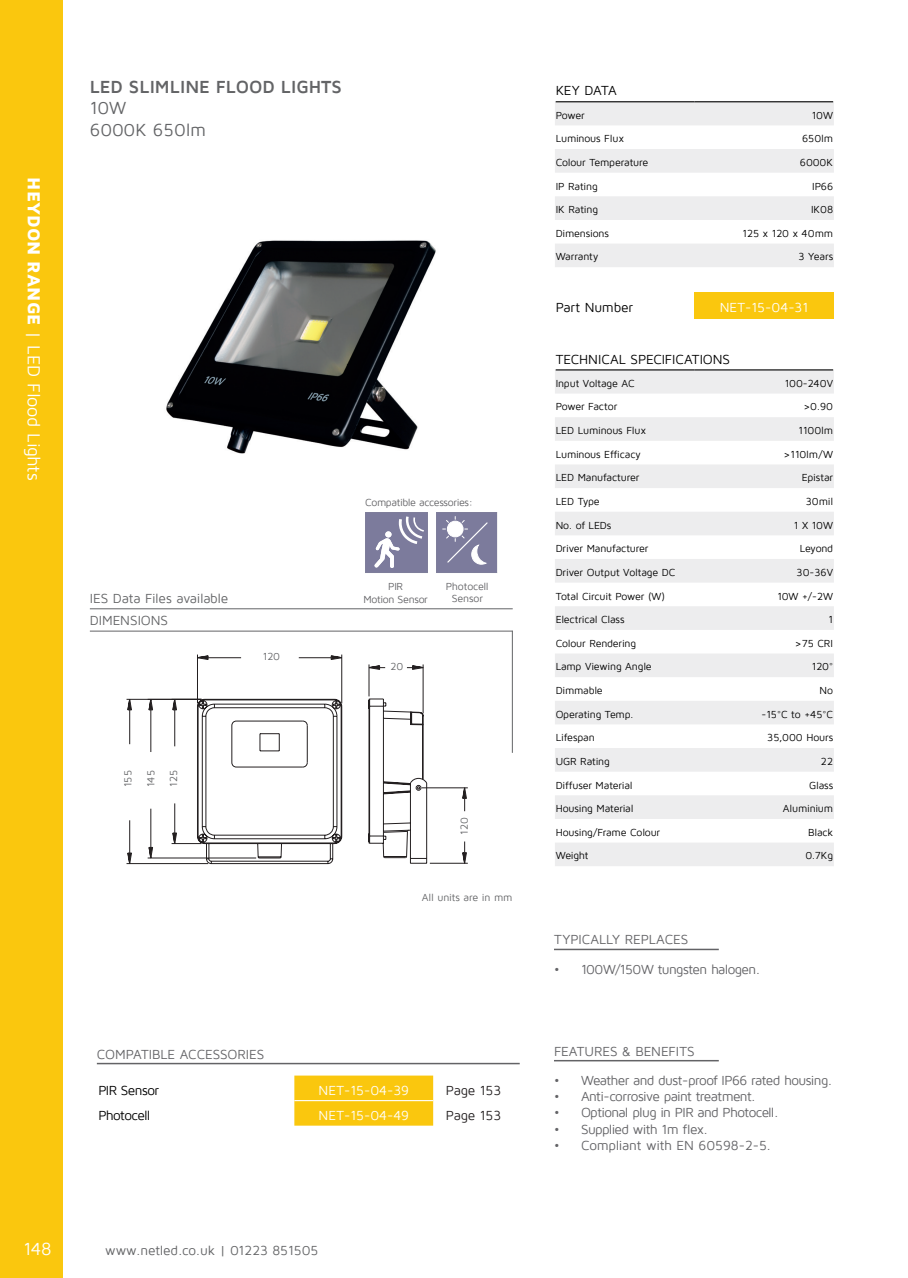
<style>
.page{position:relative;width:908px;height:1278px;background:#fff}
.page>*{position:absolute;margin:0;border:0;box-sizing:border-box;transform-origin:0 0}
.t1{font:18px "Maven Pro";letter-spacing:-.01em;color:#fff}
.t2{font:700 18px "Maven Pro";color:#636466}
.t3{font:18px "Maven Pro";color:#636466}
.Cell_Right_Header{font:13.5px "Maven Pro";letter-spacing:-.04em;color:#636366}
.t4{font:13.5px "Maven Pro";letter-spacing:-.015em;color:#636466}
.Body_Text{font:13.5px "Maven Pro";letter-spacing:-.02em;color:#000}
.Body_Text-2{font:13.5px "Maven Pro";letter-spacing:-.005em;color:#fff}
.Cell_Right_Header-2{font:13.5px "Maven Pro";letter-spacing:-.015em;color:#636366}
.Cell_Right_Header-3{font:13.5px "Maven Pro";letter-spacing:-.01em;color:#636366}
.Body_Text-3{font:13.5px "Maven Pro";letter-spacing:-.04em;color:#000}
.Cell_Right_Header-4{font:13.5px "Maven Pro";letter-spacing:-.005em;color:#636366}
.Cell_Right_Header-5{font:13.5px "Maven Pro";color:#636366}
.Body_Text-4{font:13.5px "Maven Pro";letter-spacing:-.015em;color:#231f20}
.t5{font:10.5px "Maven Pro";letter-spacing:-.015em;color:#000}
.t6{font:10.5px "Maven Pro";letter-spacing:-.03em;color:#636366}
._0_OtherBody{font:10.5px "Maven Pro";letter-spacing:-.015em;color:#636466}
.t7{font:10.5px "Maven Pro";letter-spacing:-.01em;color:#636366}
.s1{font-weight:900}
</style>
<div class="page">
<hr style="left:554px;top:948px;width:164px;height:2px;background:#636366">
<hr style="left:554px;top:1060px;width:164px;height:1px;background:#636366">
<hr style="left:512px;top:631px;width:1px;height:122px;background:#636466">
<hr style="left:90px;top:608px;width:422px;height:1px;background:#636466">
<hr style="left:90px;top:631px;width:422px;height:1px;background:#636466">
<div style="left:0;top:0;width:63px;height:1278px;background:#fac70e"></div>
<svg style="left:555px;top:102px;width:279px;height:764px"></svg>
<div style="left:694px;top:293px;width:140px;height:26px;background:#fac70e"></div>
<hr style="left:555px;top:101px;width:139px;height:1px;background:#000">
<hr style="left:694px;top:101px;width:139px;height:1px;background:#000">
<hr style="left:555px;top:369px;width:139px;height:1px;background:#000">
<hr style="left:694px;top:369px;width:139px;height:1px;background:#000">
<svg style="left:128px;top:654px;width:340px;height:210px"></svg>
<svg style="left:365px;top:512px;width:63px;height:61px;background:#8e8eaa"></svg>
<svg style="left:436px;top:512px;width:61px;height:61px;background:#8b8aa7"></svg>
<hr style="left:97px;top:1062px;width:422px;height:2px;background:#636366">
<div style="left:294px;top:1075px;width:139px;height:50px;background:#fac70e"></div>
<hr style="left:294px;top:1100px;width:139px;height:1px;background:#fff">
<img style="left:166px;top:240px;width:270px;height:214px">
<p class="t1" style="left:43px;top:177px;width:305px;rotate:90deg"><span class="s1">HEYDON RANGE</span> | LED Flood Lights</p>
<p class="t2" style="left:90px;top:77px;width:254px">LED SLIMLINE FLOOD LIGHTS</p>
<p class="t3" style="left:90px;top:99px;width:38px">10W</p>
<p class="t3" style="left:90px;top:120px;width:118px">6000K 650lm</p>
<p class="t4" style="left:90px;top:591px;width:140px">IES Data Files available</p>
<p class="t4" style="left:90px;top:613px;width:80px">DIMENSIONS</p>
<p class="_0_OtherBody" style="left:263px;top:650px;width:19px">120</p>
<p class="_0_OtherBody" style="left:123px;top:787px;width:18px;rotate:-90deg">155</p>
<p class="_0_OtherBody" style="left:145px;top:787px;width:18px;rotate:-90deg">145</p>
<p class="_0_OtherBody" style="left:168px;top:787px;width:18px;rotate:-90deg">125</p>
<p class="t6" style="left:365px;top:496px;width:109px">Compatible accessories:</p>
<p class="t6" style="left:388px;top:581px;width:16px">PIR</p>
<p class="t6" style="left:363px;top:593px;width:66px">Motion Sensor</p>
<p class="t7" style="left:446px;top:580px;width:44px">Photocell</p>
<p class="t6" style="left:451px;top:593px;width:33px">Sensor</p>
<p class="_0_OtherBody" style="left:390px;top:661px;width:14px">20</p>
<p class="_0_OtherBody" style="left:459px;top:834px;width:19px;rotate:-90deg">120</p>
<p class="_0_OtherBody" style="left:422px;top:892px;width:92px">All units are in mm</p>
<p class="Cell_Right_Header-3" style="left:97px;top:1047px;width:169px">COMPATIBLE ACCESSORIES</p>
<p class="Body_Text-3" style="left:98px;top:1083px;width:62px">PIR Sensor</p>
<p class="Body_Text-2" style="left:318px;top:1083px;width:92px">NET-15-04-39</p>
<p class="Body_Text-4" style="left:446px;top:1083px;width:57px">Page 153</p>
<p class="Body_Text-3" style="left:98px;top:1108px;width:54px">Photocell</p>
<p class="Body_Text-2" style="left:318px;top:1108px;width:92px">NET-15-04-49</p>
<p class="Body_Text-4" style="left:446px;top:1108px;width:57px">Page 153</p>
<p class="t1" style="left:24px;top:1239px;width:29px">148</p>
<p class="t4" style="left:105px;top:1243px;width:215px">www.netled.co.uk | 01223 851505</p>
<p class="Body_Text" style="left:555px;top:84px;width:63px">KEY DATA</p>
<p class="t5" style="left:555px;top:110px;width:31px">Power</p>
<p class="t5" style="left:811px;top:110px;width:23px">10W</p>
<p class="t5" style="left:555px;top:133px;width:70px">Luminous Flux</p>
<p class="t5" style="left:802px;top:133px;width:33px">650lm</p>
<p class="t5" style="left:555px;top:157px;width:94px">Colour Temperature</p>
<p class="t5" style="left:800px;top:157px;width:35px">6000K</p>
<p class="t5" style="left:555px;top:180px;width:44px">IP Rating</p>
<p class="t5" style="left:812px;top:180px;width:23px">IP66</p>
<p class="t5" style="left:555px;top:204px;width:44px">IK Rating</p>
<p class="t5" style="left:811px;top:204px;width:24px">IK08</p>
<p class="t5" style="left:555px;top:228px;width:55px">Dimensions</p>
<p class="t5" style="left:742px;top:228px;width:92px">125 x 120 x 40mm</p>
<p class="t5" style="left:555px;top:251px;width:44px">Warranty</p>
<p class="t5" style="left:798px;top:251px;width:36px">3 Years</p>
<p class="Body_Text" style="left:555px;top:301px;width:79px">Part Number</p>
<p class="Body_Text-2" style="left:719px;top:301px;width:90px">NET-15-04-31</p>
<p class="Body_Text" style="left:555px;top:352px;width:176px">TECHNICAL SPECIFICATIONS</p>
<p class="t5" style="left:555px;top:378px;width:80px">Input Voltage AC</p>
<p class="t5" style="left:784px;top:378px;width:50px">100-240V</p>
<p class="t5" style="left:555px;top:401px;width:63px">Power Factor</p>
<p class="t5" style="left:803px;top:401px;width:31px">&gt;0.90</p>
<p class="t5" style="left:555px;top:425px;width:92px">LED Luminous Flux</p>
<p class="t5" style="left:798px;top:425px;width:36px">1100lm</p>
<p class="t5" style="left:555px;top:449px;width:87px">Luminous Efficacy</p>
<p class="t5" style="left:783px;top:449px;width:51px">&gt;110lm/W</p>
<p class="t5" style="left:555px;top:472px;width:85px">LED Manufacturer</p>
<p class="t5" style="left:801px;top:472px;width:33px">Epistar</p>
<p class="t5" style="left:555px;top:496px;width:46px">LED Type</p>
<p class="t5" style="left:805px;top:496px;width:29px">30mil</p>
<p class="t5" style="left:555px;top:519px;width:57px">No. of LEDs</p>
<p class="t5" style="left:793px;top:519px;width:41px">1 X 10W</p>
<p class="t5" style="left:555px;top:543px;width:94px">Driver Manufacturer</p>
<p class="t5" style="left:799px;top:543px;width:35px">Leyond</p>
<p class="t5" style="left:555px;top:567px;width:121px">Driver Output Voltage DC</p>
<p class="t5" style="left:796px;top:567px;width:38px">30-36V</p>
<p class="t5" style="left:555px;top:590px;width:111px">Total Circuit Power (W)</p>
<p class="t5" style="left:777px;top:590px;width:57px">10W +/-2W</p>
<p class="t5" style="left:555px;top:614px;width:70px">Electrical Class</p>
<p class="t5" style="left:828px;top:614px;width:6px">1</p>
<p class="t5" style="left:555px;top:638px;width:82px">Colour Rendering</p>
<p class="t5" style="left:794px;top:638px;width:40px">&gt;75 CRI</p>
<p class="t5" style="left:555px;top:661px;width:98px">Lamp Viewing Angle</p>
<p class="t5" style="left:811px;top:661px;width:23px">120°</p>
<p class="t5" style="left:555px;top:685px;width:49px">Dimmable</p>
<p class="t5" style="left:819px;top:685px;width:15px">No</p>
<p class="t5" style="left:555px;top:708px;width:79px">Operating Temp.</p>
<p class="t5" style="left:761px;top:708px;width:73px">-15°C to +45°C</p>
<p class="t5" style="left:555px;top:732px;width:41px">Lifespan</p>
<p class="t5" style="left:767px;top:732px;width:67px">35,000 Hours</p>
<p class="t5" style="left:555px;top:756px;width:56px">UGR Rating</p>
<p class="t5" style="left:821px;top:756px;width:14px">22</p>
<p class="t5" style="left:555px;top:779px;width:78px">Diffuser Material</p>
<p class="t5" style="left:809px;top:779px;width:26px">Glass</p>
<p class="t5" style="left:555px;top:803px;width:79px">Housing Material</p>
<p class="t5" style="left:783px;top:803px;width:52px">Aluminium</p>
<p class="t5" style="left:555px;top:827px;width:106px">Housing/Frame Colour</p>
<p class="t5" style="left:808px;top:827px;width:26px">Black</p>
<p class="t5" style="left:555px;top:850px;width:34px">Weight</p>
<p class="t5" style="left:805px;top:850px;width:29px">0.7Kg</p>
<p class="Cell_Right_Header-4" style="left:554px;top:933px;width:136px">TYPICALLY REPLACES</p>
<p class="Cell_Right_Header" style="left:554px;top:962px;width:208px">• 100W/150W tungsten halogen.</p>
<p class="Cell_Right_Header-5" style="left:554px;top:1044px;width:142px">FEATURES &amp; BENEFITS</p>
<p class="Cell_Right_Header" style="left:554px;top:1073px;width:280px">• Weather and dust-proof IP66 rated housing.</p>
<p class="Cell_Right_Header" style="left:554px;top:1089px;width:203px">• Anti-corrosive paint treatment.</p>
<p class="Cell_Right_Header" style="left:554px;top:1105px;width:226px">• Optional plug in PIR and Photocell.</p>
<p class="Cell_Right_Header" style="left:554px;top:1122px;width:155px">• Supplied with 1m flex.</p>
<p class="Cell_Right_Header-2" style="left:554px;top:1138px;width:218px">• Compliant with EN 60598-2-5.</p>
</div>
